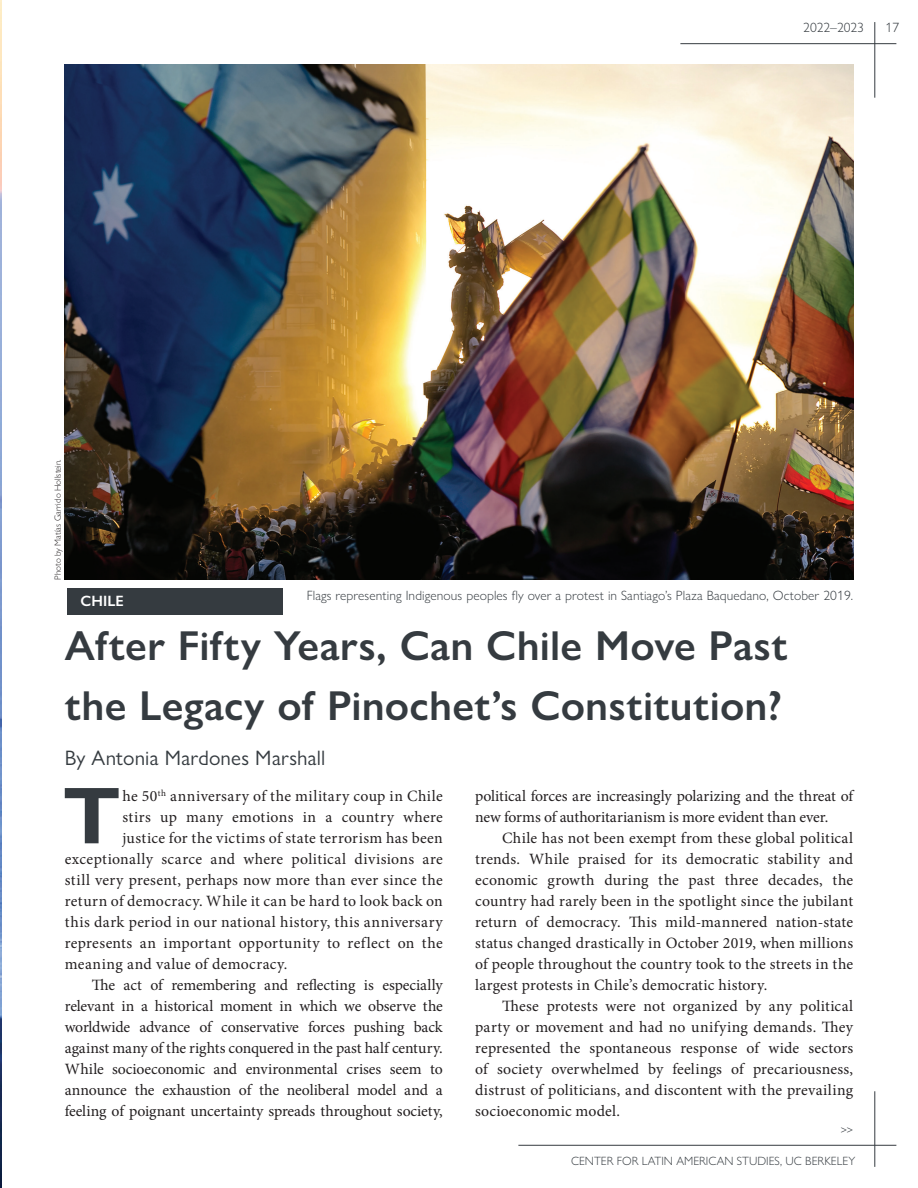
<style>
.page{position:relative;width:918px;height:1188px;background:#fff}
.page>*{position:absolute;margin:0;border:0;box-sizing:border-box;transform-origin:0 0}
.First_Paragraph{font:700 81px "Gill Sans";color:#353b40}
.Article_Title{font:600 42px "Gill Sans Nova";letter-spacing:.01em;color:#353b40}
.Byline{font:21px "Gill Sans Nova";letter-spacing:.01em;color:#353b40}
.Text_Body{font:15.75px/21px "Minion Pro";color:#231f20;text-align:justify}
.First_Paragraph-2{font:15.75px "Minion Pro";letter-spacing:.025em;color:#231f20}
.Supertitle{font:600 15px "Gill Sans Nova";letter-spacing:.01em;color:#fff}
.t1{font:300 13.5px "Gill Sans Nova";letter-spacing:.01em;color:#353b40}
.t2{font:300 12px "Gill Sans Nova";color:#353b40}
.Credit{font:300 9px "Gill Sans Nova";color:#231f20}
</style>
<div class="page">
<hr style="left:518px;top:1145px;width:378px;height:1px;background:#353b40">
<hr style="left:874px;top:1091px;width:1px;height:76px;background:#353b40">
<hr style="left:680px;top:43px;width:216px;height:1px;background:#353b40">
<hr style="left:874px;top:22px;width:1px;height:76px;background:#353b40">
<div style="left:67px;top:588px;width:216px;height:27px;background:#353b40"></div>
<img style="left:0;top:0;width:1px;height:1188px">
<img style="left:65px;top:65px;width:788px;height:515px">
<p class="Credit" style="left:52px;top:580px;width:122px;rotate:-90deg">Photo by Matías Garrido Hollstein.</p>
<p class="Supertitle" style="left:81px;top:591px;width:45px">CHILE</p>
<p class="t1" style="left:803px;top:19px;width:62px">2022–2023</p>
<p class="t1" style="left:886px;top:19px;width:15px">17</p>
<p class="t1" style="left:307px;top:587px;width:548px">Flags representing Indigenous peoples fly over a protest in Santiago’s Plaza Baquedano, October 2019.</p>
<p class="Article_Title" style="left:65px;top:620px;width:724px">After Fifty Years, Can Chile Move Past</p>
<p class="Article_Title" style="left:65px;top:680px;width:719px">the Legacy of Pinochet’s Constitution?</p>
<p class="Byline" style="left:65px;top:745px;width:262px">By Antonia Mardones Marshall</p>
<p class="First_Paragraph" style="left:63px;top:767px;width:60px">T</p>
<p class="First_Paragraph-2" style="left:122px;top:786px;width:322px">he 50<sup>th</sup> anniversary of the military coup in Chile</p>
<p class="First_Paragraph-2" style="left:122px;top:807px;width:322px">stirs up many emotions in a country where</p>
<p class="First_Paragraph-2" style="left:122px;top:828px;width:322px">justice for the victims of state terrorism has been</p>
<p class="First_Paragraph-2" style="left:65px;top:849px;width:380px">exceptionally scarce and where political divisions are</p>
<p class="First_Paragraph-2" style="left:65px;top:870px;width:379px">still very present, perhaps now more than ever since the</p>
<p class="First_Paragraph-2" style="left:65px;top:891px;width:380px">return of democracy. While it can be hard to look back on</p>
<p class="First_Paragraph-2" style="left:65px;top:912px;width:379px">this dark period in our national history, this anniversary</p>
<p class="First_Paragraph-2" style="left:65px;top:933px;width:379px">represents an important opportunity to reflect on the</p>
<p class="First_Paragraph-2" style="left:65px;top:954px;width:224px">meaning and value of democracy.</p>
<p class="Text_Body" style="left:65px;top:975px;width:380px;text-indent:27px">The act of remembering and reflecting is especially relevant in a historical moment in which we observe the worldwide advance of conservative forces pushing back against many of the rights conquered in the past half century.<br>While socioeconomic and environmental crises seem to announce the exhaustion of the neoliberal model and a feeling of poignant uncertainty spreads throughout society,</p>
<p class="Text_Body" style="left:475px;top:786px;width:380px">political forces are increasingly polarizing and the threat of new forms of authoritarianism is more evident than ever.</p>
<p class="Text_Body" style="left:475px;top:828px;width:380px;text-indent:27px">Chile has not been exempt from these global political trends. While praised for its democratic stability and economic growth during the past three decades, the country had rarely been in the spotlight since the jubilant return of democracy. This mild-mannered nation-state status changed drastically in October 2019, when millions of people throughout the country took to the streets in the largest protests in Chile’s democratic history.</p>
<p class="Text_Body" style="left:475px;top:996px;width:380px;text-indent:27px">These protests were not organized by any political party or movement and had no unifying demands. They represented the spontaneous response of wide sectors of society overwhelmed by feelings of precariousness, distrust of politicians, and discontent with the prevailing socioeconomic model.</p>
<p class="t2" style="left:841px;top:1123px;width:14px">&gt;&gt;</p>
<p class="t2" style="left:571px;top:1153px;width:286px">CENTER FOR LATIN AMERICAN STUDIES, UC BERKELEY</p>
</div>
